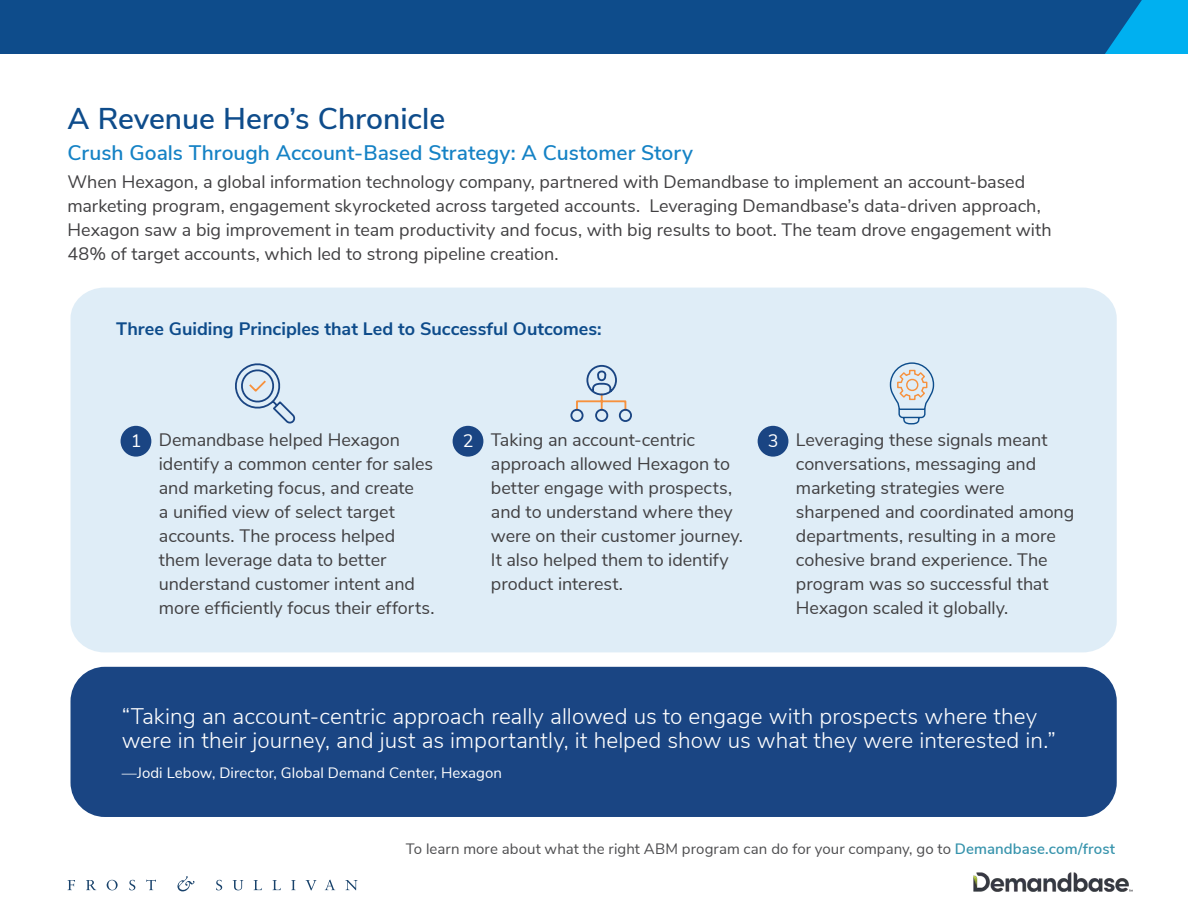
<style>
.page{position:relative;width:1188px;height:918px;background:#fff}
.page>*{position:absolute;margin:0;border:0;box-sizing:border-box;transform-origin:0 0}
.t1{font:600 30px "Nunito Sans";color:#0e4c8b}
.t2{font:300 22.5px/24px "Nunito Sans";color:#fff}
.t3{font:600 21px "Nunito Sans";color:#1582c5}
.t4{font:18px/24px "Nunito Sans";letter-spacing:-.005em;color:#414042}
.t5{font:700 18px "Nunito Sans";color:#0e4c8b}
.t6{font:18px "Nunito Sans";color:#fff}
.t7{font:15px "Nunito Sans";letter-spacing:.005em;color:#4d4d4f}
.t8{font:15px "Nunito Sans";letter-spacing:.005em;color:#fff}
.s1{font-weight:600;color:#3693ac}
</style>
<div class="page">
<div style="left:0;top:0;width:1105px;height:54px;background:#0e4c8b"></div>
<svg style="left:1105px;top:0;width:83px;height:54px"></svg>
<svg style="left:68px;top:880px;width:7px;height:10px"></svg>
<svg style="left:86px;top:880px;width:10px;height:10px"></svg>
<svg style="left:107px;top:880px;width:11px;height:10px"></svg>
<svg style="left:129px;top:880px;width:6px;height:10px"></svg>
<svg style="left:146px;top:880px;width:10px;height:10px"></svg>
<svg style="left:216px;top:880px;width:6px;height:10px"></svg>
<svg style="left:233px;top:880px;width:10px;height:10px"></svg>
<svg style="left:254px;top:880px;width:8px;height:10px"></svg>
<svg style="left:273px;top:880px;width:8px;height:10px"></svg>
<svg style="left:291px;top:880px;width:5px;height:10px"></svg>
<svg style="left:306px;top:880px;width:10px;height:10px"></svg>
<svg style="left:325px;top:880px;width:10px;height:10px"></svg>
<svg style="left:345px;top:880px;width:13px;height:10px"></svg>
<svg style="left:177px;top:876px;width:17px;height:15px"></svg>
<img style="left:973px;top:872px;width:159px;height:20px">
<div style="left:71px;top:288px;width:1046px;height:364px;background:#dfedf7"></div>
<div style="left:71px;top:667px;width:1046px;height:150px;background:#1a4583;border-radius:34px"></div>
<div style="left:121px;top:426px;width:30px;height:31px;background:#1a4583;border-radius:50%"></div>
<div style="left:453px;top:426px;width:30px;height:31px;background:#1a4583;border-radius:50%"></div>
<div style="left:758px;top:426px;width:30px;height:31px;background:#1a4583;border-radius:50%"></div>
<svg style="left:570px;top:364px;width:63px;height:59px"></svg>
<svg style="left:234px;top:360px;width:63px;height:66px"></svg>
<svg style="left:889px;top:362px;width:46px;height:63px"></svg>
<h1 class="t1" style="left:68px;top:97px;width:379px">A Revenue Hero’s Chronicle</h1>
<p class="t3" style="left:68px;top:137px;width:627px">Crush Goals Through Account-Based Strategy: A Customer Story</p>
<p class="t4" style="left:68px;top:169px;width:986px">When Hexagon, a global information technology company, partnered with Demandbase to implement an account-based marketing program, engagement skyrocketed across targeted accounts. Leveraging Demandbase’s data-driven approach, Hexagon saw a big improvement in team productivity and focus, with big results to boot. The team drove engagement with 48% of target accounts, which led to strong pipeline creation.</p>
<p class="t5" style="left:116px;top:316px;width:487px">Three Guiding Principles that Led to Successful Outcomes:</p>
<p class="t4" style="left:159px;top:426px;width:277px">Demandbase helped Hexagon identify a common center for sales and marketing focus, and create<br>a unified view of select target accounts. The process helped them leverage data to better understand customer intent and more efficiently focus their efforts.</p>
<p class="t4" style="left:491px;top:426px;width:253px">Taking an account-centric approach allowed Hexagon to better engage with prospects, and to understand where they were on their customer journey.<br>It also helped them to identify product interest.</p>
<p class="t4" style="left:796px;top:426px;width:280px">Leveraging these signals meant conversations, messaging and marketing strategies were sharpened and coordinated among departments, resulting in a more cohesive brand experience. The program was so successful that<br>Hexagon scaled it globally.</p>
<p class="t6" style="left:131px;top:428px;width:12px">1</p>
<p class="t6" style="left:463px;top:428px;width:12px">2</p>
<p class="t6" style="left:768px;top:428px;width:12px">3</p>
<p class="t2" style="left:122px;top:702px;width:936px">“Taking an account-centric approach really allowed us to engage with prospects where they were in their journey, and just as importantly, it helped show us what they were interested in.”</p>
<p class="t8" style="left:122px;top:761px;width:382px">—Jodi Lebow, Director, Global Demand Center, Hexagon</p>
<p class="t7" style="left:406px;top:838px;width:711px">To learn more about what the right ABM program can do for your company, go to <span class="s1">Demandbase.com/frost</span></p>
</div>
